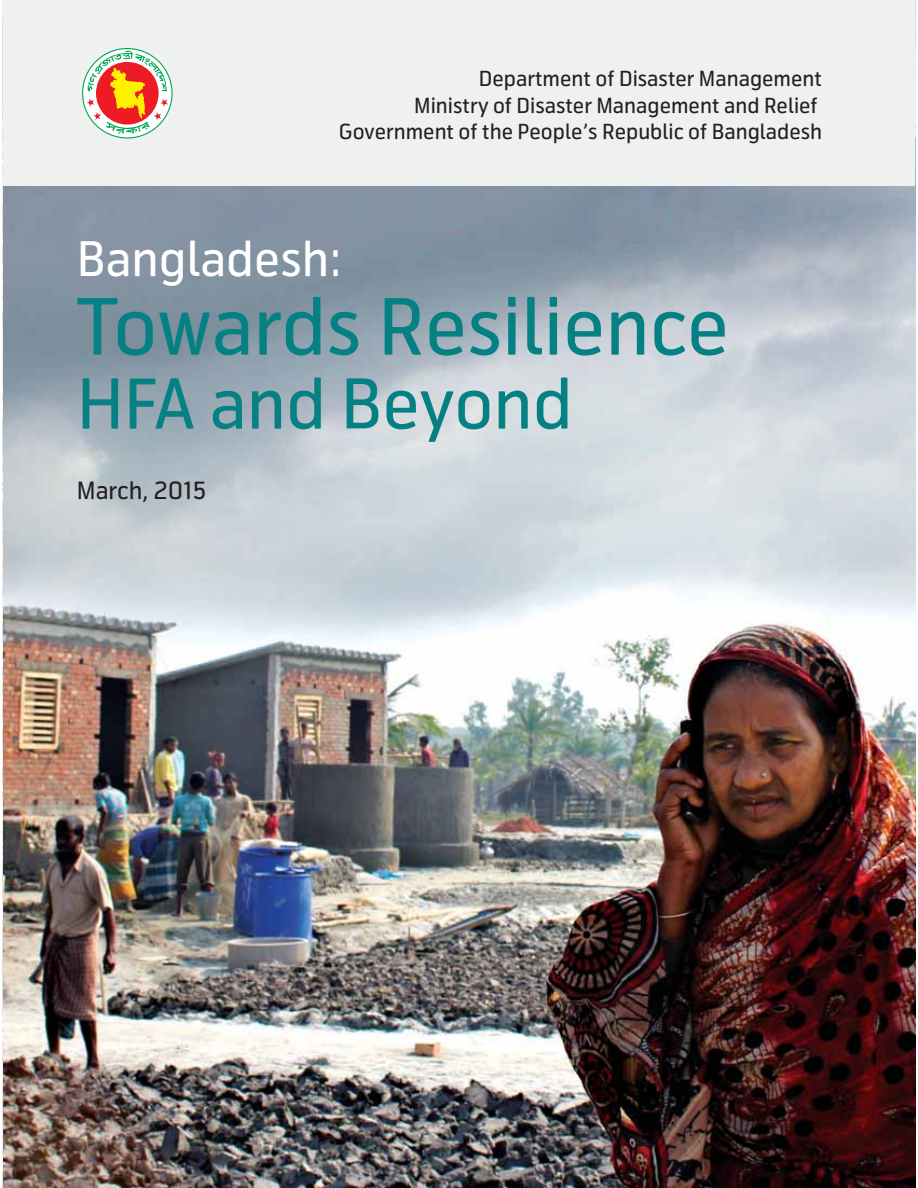
<style>
.page{position:relative;width:918px;height:1188px;background:#fff}
.page>*{position:absolute;margin:0;border:0;box-sizing:border-box;transform-origin:0 0}
.t1{font:76.95px "Telenor";color:#058183}
.t2{font:68.1px "Telenor";color:#058183}
.t3{font:47.25px "Telenor";color:#fff}
.t4{font:23.7px "Telenor";color:#231f20}
.t5{font:20.7px/26.5px "Telenor";color:#231f20;text-align:right}
</style>
<div class="page">
<img style="left:3px;top:139px;width:913px;height:1048px">
<div style="left:3px;top:0;width:912px;height:185px;background:#eff0f0"></div>
<svg style="left:83px;top:49px;width:89px;height:89px"></svg>
<svg style="left:87px;top:50px;width:81px;height:86px"></svg>
<p class="t5" style="left:339px;top:67px;width:485px">Department of Disaster Management<br>Ministry of Disaster Management and Relief<br>Government of the People’s Republic of Bangladesh</p>
<h3 class="t3" style="left:77px;top:242px;width:267px">Bangladesh:</h3>
<h1 class="t1" style="left:77px;top:299px;width:654px">Towards Resilience</h1>
<h2 class="t2" style="left:77px;top:380px;width:497px">HFA and Beyond</h2>
<p class="t4" style="left:77px;top:482px;width:132px">March, 2015</p>
</div>
